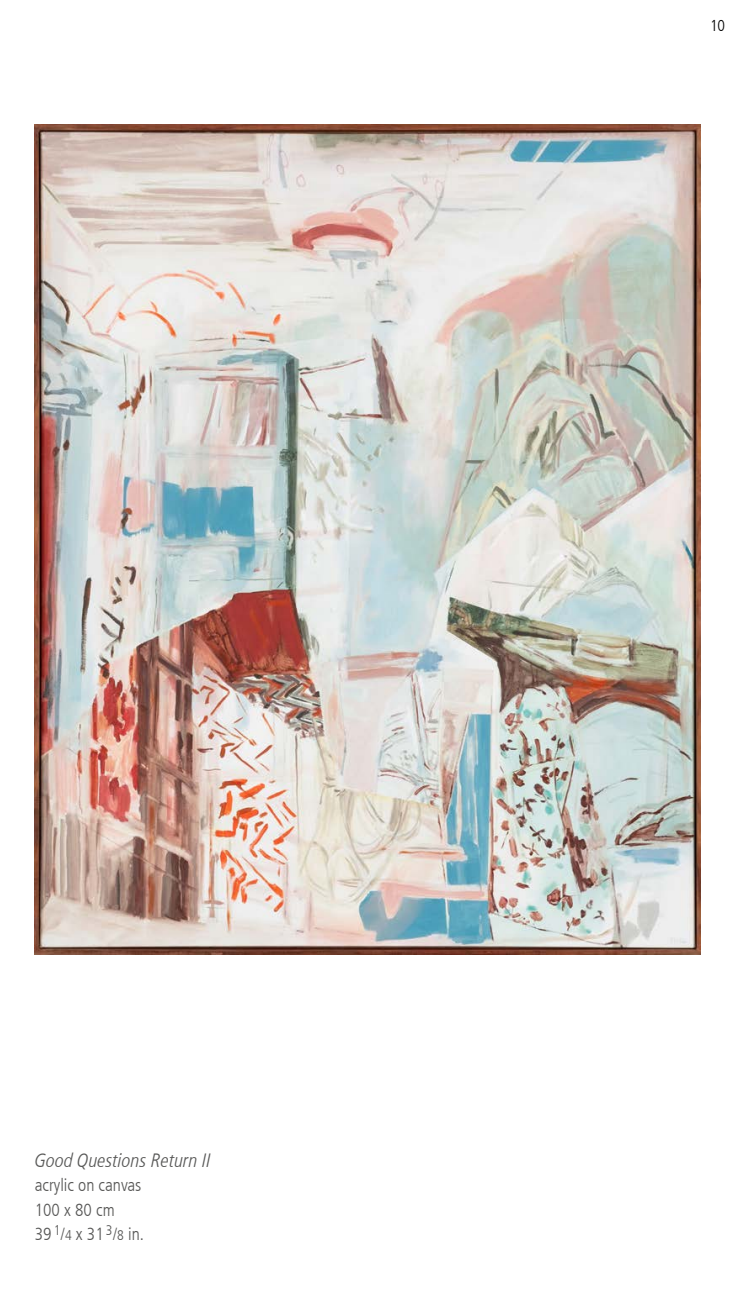
<style>
.page{position:relative;width:735px;height:1290px;background:#fff}
.page>*{position:absolute;margin:0;border:0;box-sizing:border-box;transform-origin:0 0}
.t1{font:italic 300 condensed 19.25px "Frutiger LT Com";color:#575756}
.t2{font:300 condensed 17.5px/24.5px "Frutiger LT Com";color:#575756}
.t3{font:300 condensed 15.75px "Frutiger LT Com";color:#000}
.s1{font-size:14px}
</style>
<div class="page">
<img style="left:35px;top:124px;width:664px;height:831px">
<p class="t1" style="left:35px;top:1149px;width:177px">Good Questions Return II</p>
<p class="t2" style="left:35px;top:1173px;width:111px">acrylic on canvas<br>100 x 80 cm<br>39 <sup>1</sup>/<span class="s1">4</span> x 31 <sup>3</sup>/<span class="s1">8</span> in.</p>
<p class="t3" style="left:709px;top:16px;width:17px">10</p>
</div>
